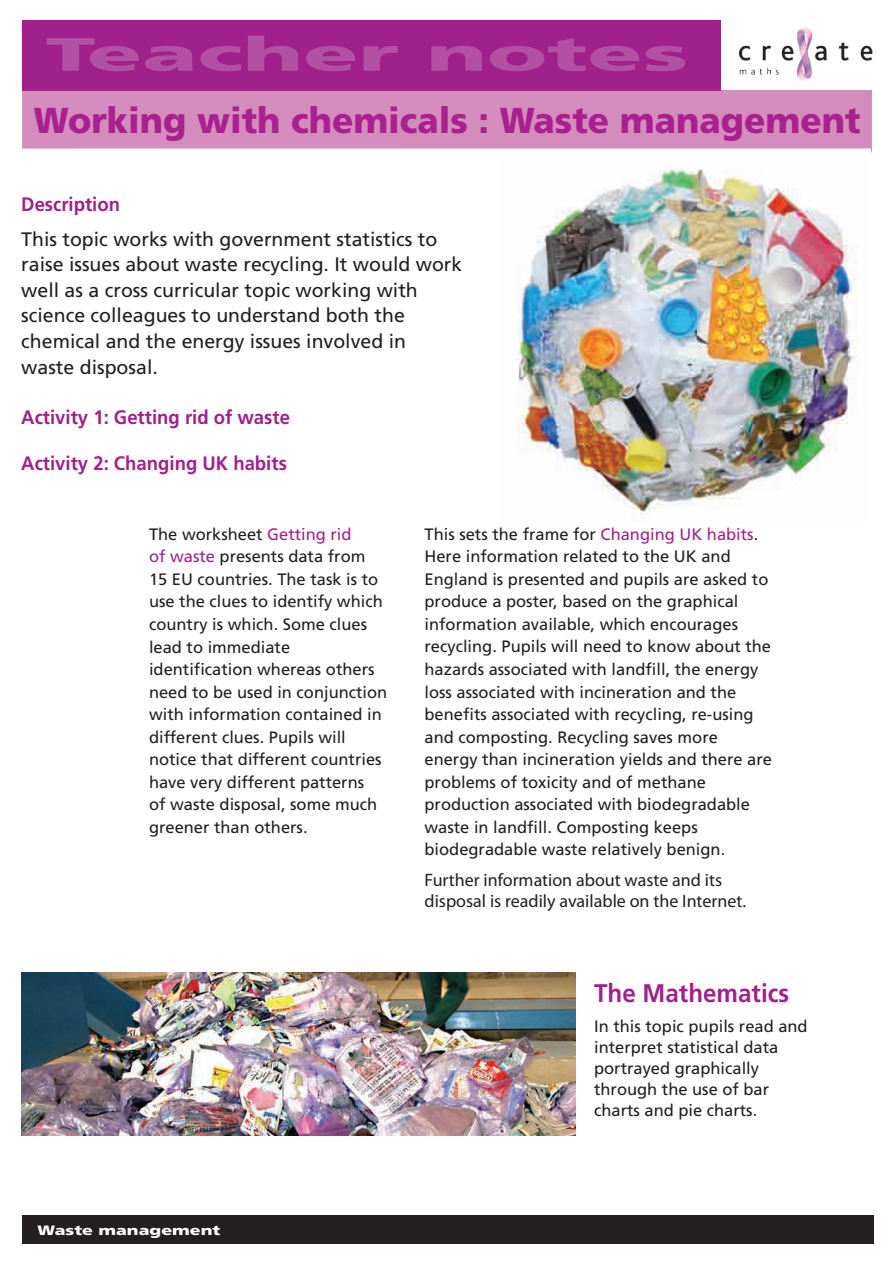
<style>
.page{position:relative;width:893px;height:1263px;background:#fff}
.page>*{position:absolute;margin:0;border:0;box-sizing:border-box;transform-origin:0 0}
.t1{font:900 46.65px "Frutiger";color:rgb(212 173 208/.35);scale:1.94 1}
.t2{font:900 36px "Frutiger";color:#a9218e}
.t3{font:700 25.5px "Frutiger";color:#a0218c;scale:.95 1}
.t4{font:19.5px/25.5px "Frutiger";color:#231f20}
.t5{font:700 19.5px "Frutiger";color:#a0218c;scale:.95 1}
.t6{font:18px/21.6px "Myriad Pro";color:#231f20}
.t7{font:16.5px/22.5px "Frutiger";color:#231f20}
.t8{font:900 13.5px "Frutiger";color:#fff;scale:1.31 1}
.s1{color:#a0218c}
</style>
<div class="page">
<img style="left:21px;top:972px;width:554px;height:163px">
<div style="left:22px;top:1215px;width:852px;height:28px;background:#231f20"></div>
<div style="left:22px;top:90px;width:849px;height:59px;background:#d38cbd"></div>
<div style="left:22px;top:20px;width:699px;height:70px;background:#a0218c"></div>
<img style="left:738px;top:27px;width:135px;height:65px">
<img style="left:518px;top:169px;width:339px;height:349px">
<h1 class="t1" style="left:46px;top:26px;width:333px">Teacher notes</h1>
<h2 class="t2" style="left:34px;top:98px;width:828px">Working with chemicals : Waste management</h2>
<p class="t5" style="left:21px;top:193px;width:105px">Description</p>
<p class="t4" style="left:21px;top:227px;width:443px">This topic works with government statistics to raise issues about waste recycling. It would work well as a cross curricular topic working with science colleagues to understand both the chemical and the energy issues involved in waste disposal.</p>
<p class="t5" style="left:21px;top:406px;width:284px">Activity 1: Getting rid of waste</p>
<p class="t5" style="left:21px;top:451px;width:281px">Activity 2: Changing UK habits</p>
<p class="t7" style="left:149px;top:523px;width:240px">The worksheet <span class="s1">Getting rid<br>of waste</span> presents data from<br>15 EU countries. The task is to use the clues to identify which country is which. Some clues lead to immediate identification whereas others need to be used in conjunction with information contained in different clues. Pupils will notice that different countries have very different patterns<br>of waste disposal, some much greener than others.</p>
<p class="t7" style="left:424px;top:523px;width:349px">This sets the frame for <span class="s1">Changing UK habits</span>.<br>Here information related to the UK and England is presented and pupils are asked to produce a poster, based on the graphical information available, which encourages recycling. Pupils will need to know about the hazards associated with landfill, the energy loss associated with incineration and the benefits associated with recycling, re-using and composting. Recycling saves more energy than incineration yields and there are problems of toxicity and of methane production associated with biodegradable waste in landfill. Composting keeps biodegradable waste relatively benign.</p>
<p class="t6" style="left:424px;top:868px;width:323px">Further information about waste and its disposal is readily available on the Internet.</p>
<h3 class="t3" style="left:594px;top:978px;width:207px">The Mathematics</h3>
<p class="t7" style="left:594px;top:1016px;width:215px;line-height:21px">In this topic pupils read and interpret statistical data portrayed graphically through the use of bar charts and pie charts.</p>
<p class="t8" style="left:38px;top:1222px;width:141px">Waste management</p>
</div>
